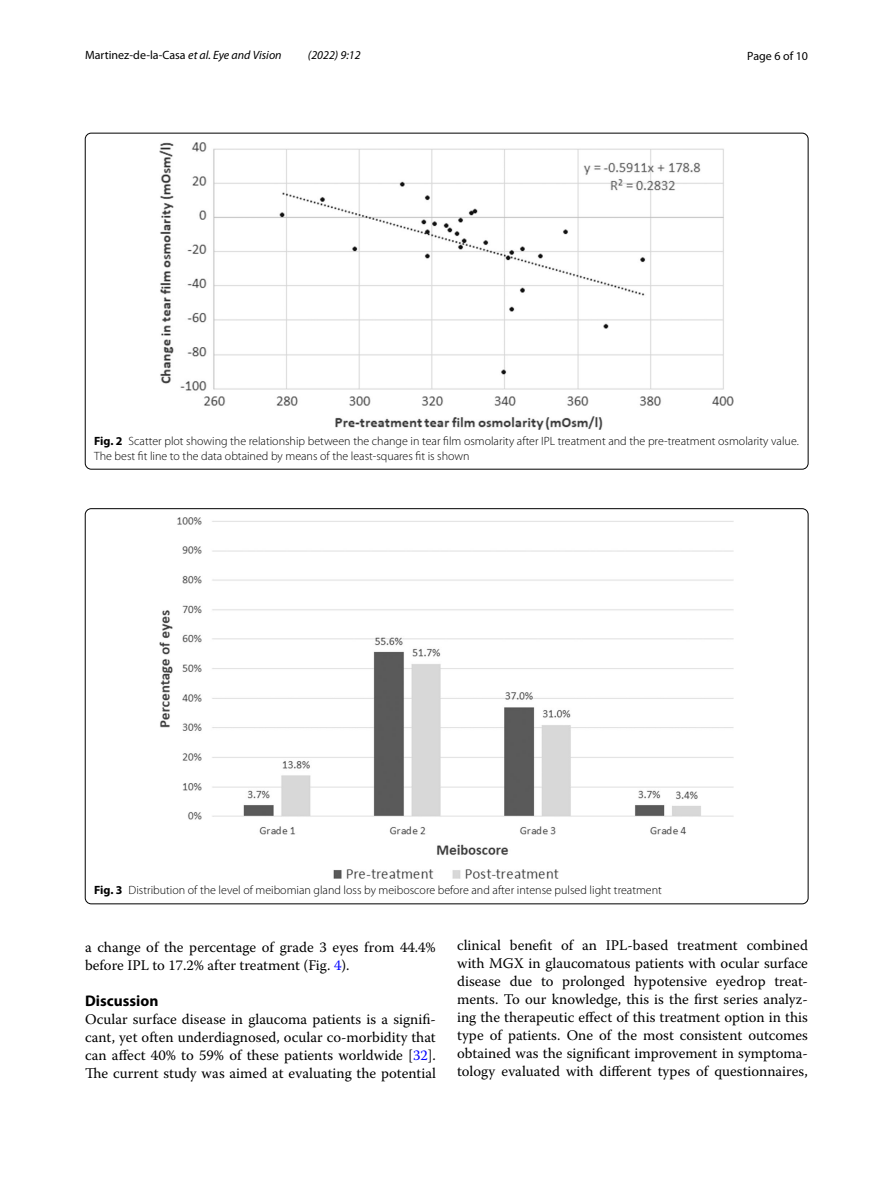
<style>
.page{position:relative;width:893px;height:1187px;background:#fff}
.page>*{position:absolute;margin:0;border:0;box-sizing:border-box;transform-origin:0 0}
.t1{font:700 15.45px "Myriad Pro";color:#000}
.t2{font:14.7px/18px "Warnock Pro";color:#000;text-align:justify}
.t3{font:300 12px/15px "Myriad Pro";color:#000}
.t4{font:12px "Myriad Pro";color:#000}
.t5{font:italic 12px "Myriad Pro";color:#000}
.s1{font-style:italic}
.s2{font-weight:700}
.s3{color:#00f}
</style>
<div class="page">
<img style="left:160px;top:142px;width:574px;height:287px">
<img style="left:160px;top:517px;width:574px;height:361px">
<p class="t4" style="left:85px;top:48px;width:198px">Martinez‑de‑la‑Casa <span class="s1">et al. Eye and Vision</span></p>
<p class="t5" style="left:308px;top:48px;width:54px">(2022) 9:12</p>
<p class="t4" style="left:747px;top:48px;width:62px">Page 6 of 10</p>
<p class="t3" style="left:94px;top:433px;width:706px"><span class="s2">Fig. 2</span> Scatter plot showing the relationship between the change in tear film osmolarity after IPL treatment and the pre-treatment osmolarity value.<br>The best fit line to the data obtained by means of the least-squares fit is shown</p>
<p class="t3" style="left:94px;top:882px;width:569px"><span class="s2">Fig. 3</span> Distribution of the level of meibomian gland loss by meiboscore before and after intense pulsed light treatment</p>
<p class="t2" style="left:85px;top:937px;width:352px">a change of the percentage of grade 3 eyes from 44.4% before IPL to 17.2% after treatment (Fig. <span class="s3">4</span>).</p>
<p class="t1" style="left:85px;top:990px;width:75px">Discussion</p>
<p class="t2" style="left:85px;top:1009px;width:352px">Ocular surface disease in glaucoma patients is a signifi&shy;cant, yet often underdiagnosed, ocular co-morbidity that can affect 40% to 59% of these patients worldwide [<span class="s3">32</span>].<br>The current study was aimed at evaluating the potential</p>
<p class="t2" style="left:457px;top:935px;width:352px">clinical benefit of an IPL-based treatment combined with MGX in glaucomatous patients with ocular surface disease due to prolonged hypotensive eyedrop treat&shy;ments. To our knowledge, this is the first series analyz&shy;ing the therapeutic effect of this treatment option in this type of patients. One of the most consistent outcomes obtained was the significant improvement in symptoma&shy;tology evaluated with different types of questionnaires,</p>
</div>
